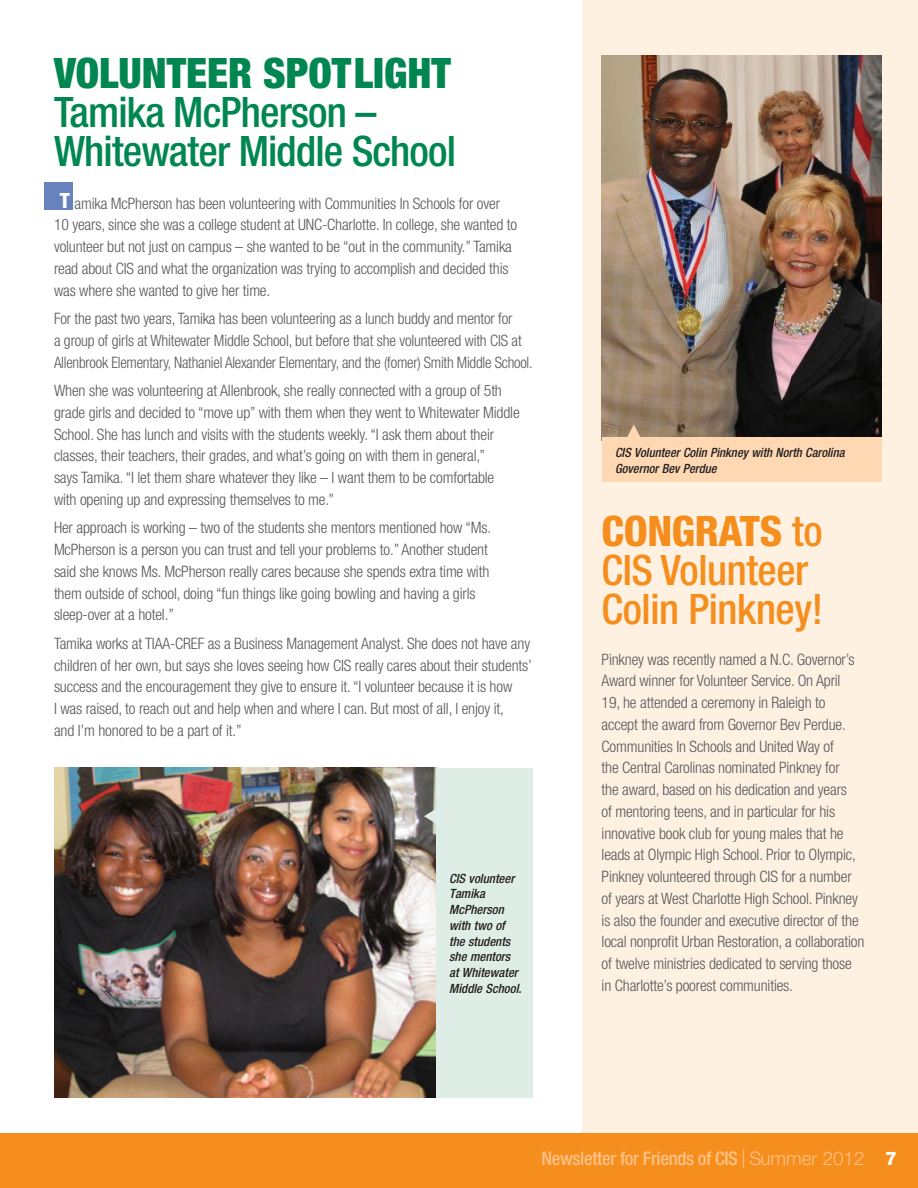
<style>
.page{position:relative;width:918px;height:1188px;background:#fff}
.page>*{position:absolute;margin:0;border:0;box-sizing:border-box;transform-origin:0 0}
.t1{font:500 condensed 42px/39px "Helvetica Neue";letter-spacing:-.02em;color:#008751}
.t2{font:500 condensed 42px/39px "Helvetica Neue";letter-spacing:-.01em;color:#f68e1e}
.t3{font:900 condensed 42px "Helvetica Neue";letter-spacing:.03em;color:#008751}
.t4{font:800 condensed 21px "Helvetica Neue";color:#fff}
.t5{font:500 condensed 18.75px "Helvetica Neue";letter-spacing:-.02em;color:#fcc287}
.t6{font:300 condensed 15.75px/21.8px "Helvetica Neue";letter-spacing:-.01em;color:#57585a}
.t7{font:italic 500 condensed 12.75px/15.8px "Helvetica Neue";color:#231f20}
.s1{font-weight:800}
.s2{font-weight:300;font-stretch:normal}
.s3{font-weight:800;font-stretch:normal;color:#fff}
</style>
<div class="page">
<div style="left:582px;top:0;width:336px;height:1141px;background:#fef1e2"></div>
<div style="left:0;top:1134px;width:918px;height:54px;background:#f68e1e"></div>
<div style="left:45px;top:183px;width:28px;height:27px;background:#6782bc"></div>
<img style="left:54px;top:768px;width:382px;height:330px">
<div style="left:436px;top:768px;width:97px;height:330px;background:#deede6"></div>
<svg style="left:424px;top:808px;width:12px;height:16px"></svg>
<img style="left:602px;top:56px;width:280px;height:382px">
<div style="left:602px;top:438px;width:280px;height:44px;background:#fdd8b2"></div>
<svg style="left:626px;top:424px;width:15px;height:14px"></svg>
<h1 class="t3" style="left:54px;top:47px;width:136px">VOLUNTEER</h1>
<h1 class="t3" style="left:263px;top:47px;width:183px">SPOT LIGHT</h1>
<h1 class="t1" style="left:54px;top:92px;width:404px">Tamika McPherson –<br>Whitewater Middle School</h1>
<p class="t6" style="left:54px;top:192px;width:465px;text-indent:21px">amika McPherson has been volunteering with Communities In Schools for over 10 years, since she was a college student at UNC-Charlotte. In college, she wanted to volunteer but not just on campus – she wanted to be “out in the community.” Tamika read about CIS and what the organization was trying to accomplish and decided this was where she wanted to give her time.</p>
<p class="t6" style="left:54px;top:308px;width:480px">For the past two years, Tamika has been volunteering as a lunch buddy and mentor for<br>a group of girls at Whitewater Middle School, but before that she volunteered with CIS at<br>Allenbrook Elementary, Nathaniel Alexander Elementary, and the (fomer) Smith Middle School.</p>
<p class="t6" style="left:54px;top:380px;width:467px">When she was volunteering at Allenbrook, she really connected with a group of 5th grade girls and decided to “move up” with them when they went to Whitewater Middle School. She has lunch and visits with the students weekly. “I ask them about their classes, their teachers, their grades, and what’s going on with them in general,”<br>says Tamika. “I let them share whatever they like – I want them to be comfortable with opening up and expressing themselves to me.”</p>
<p class="t6" style="left:54px;top:517px;width:439px">Her approach is working – two of the students she mentors mentioned how “Ms.<br>McPherson is a person you can trust and tell your problems to.” Another student said she knows Ms. McPherson really cares because she spends extra time with them outside of school, doing “fun things like going bowling and having a girls sleep-over at a hotel.”</p>
<p class="t6" style="left:54px;top:632px;width:479px">Tamika works at TIAA-CREF as a Business Management Analyst. She does not have any children of her own, but says she loves seeing how CIS really cares about their students’ success and the encouragement they give to ensure it. “I volunteer because it is how<br>I was raised, to reach out and help when and where I can. But most of all, I enjoy it,<br>and I’m honored to be a part of it.”</p>
<h2 class="t4" style="left:60px;top:187px;width:11px">T</h2>
<p class="t7" style="left:449px;top:870px;width:74px">CIS volunteer<br>Tamika<br>McPherson with two of the students she mentors at Whitewater<br>Middle School.</p>
<p class="t7" style="left:615px;top:444px;width:231px">CIS Volunteer Colin Pinkney with North Carolina<br>Governor Bev Perdue</p>
<h1 class="t2" style="left:602px;top:511px;width:223px"><span class="s1">CON GRATS</span> to<br>CIS Volunteer<br>Colin Pinkney!</h1>
<p class="t6" style="left:602px;top:648px;width:264px">Pinkney was recently named a N.C. Governor’s Award winner for Volunteer Service. On April<br>19, he attended a ceremony in Raleigh to accept the award from Governor Bev Perdue.<br>Communities In Schools and United Way of<br>the Central Carolinas nominated Pinkney for<br>the award, based on his dedication and years<br>of mentoring teens, and in particular for his innovative book club for young males that he leads at Olympic High School. Prior to Olympic, Pinkney volunteered through CIS for a number of years at West Charlotte High School. Pinkney is also the founder and executive director of the local nonprofit Urban Restoration, a collaboration of twelve ministries dedicated to serving those in Charlotte’s poorest communities.</p>
<p class="t5" style="left:542px;top:1147px;width:357px">Newsletter for Friends of CIS <span class="s2">| Summer 2012</span> <span class="s3">7</span></p>
</div>
